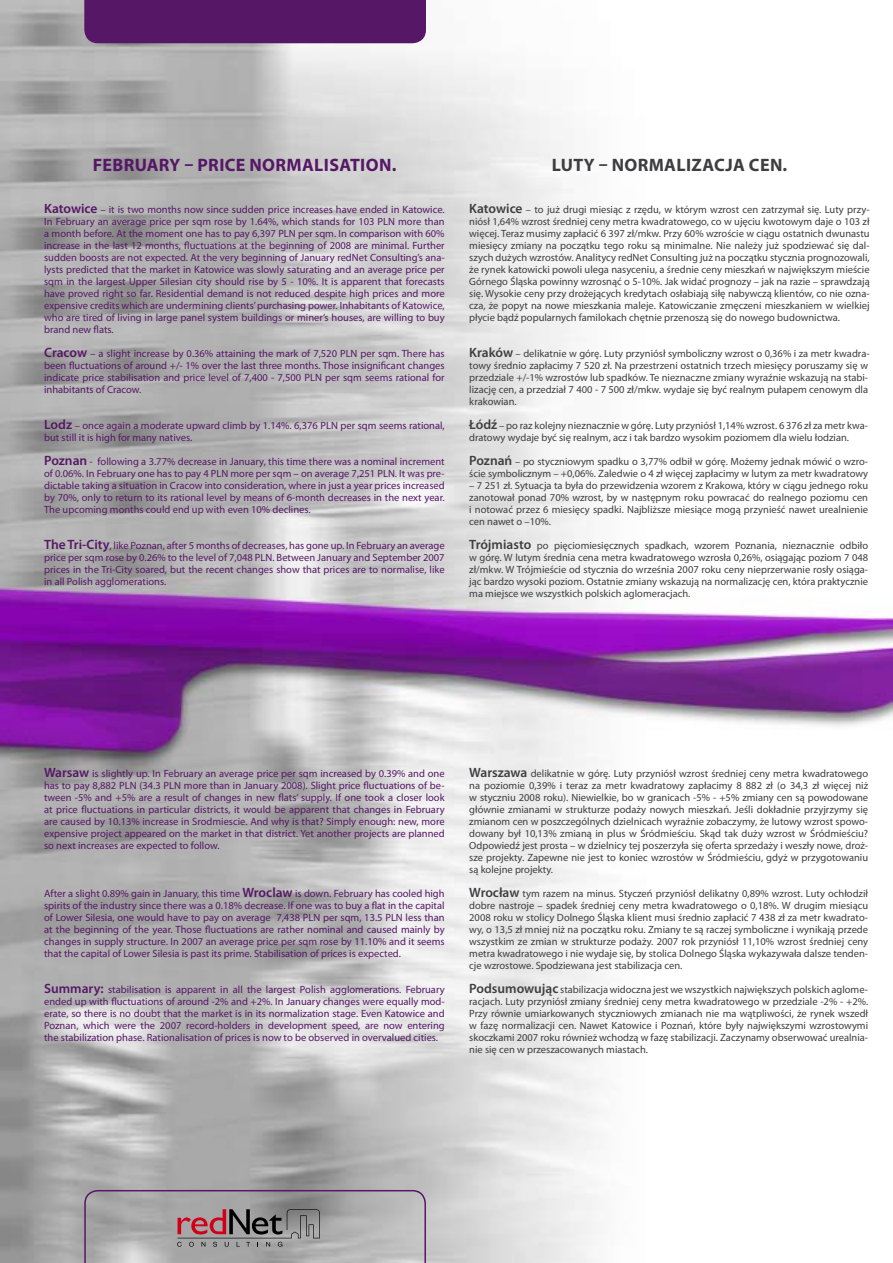
<style>
.page{position:relative;width:893px;height:1263px;background:#fff}
.page>*{position:absolute;margin:0;border:0;box-sizing:border-box;transform-origin:0 0}
.t1{font:700 18px "Myriad Pro";letter-spacing:.02em;color:#561766}
.t2{font:700 18px "Myriad Pro";letter-spacing:.02em;color:#3e3e40}
.t3{font:10.5px/12px "Myriad Pro";color:#3e3e40;text-align:justify}
.t4{font:10.5px/12px "Myriad Pro";color:#561766;text-align:justify}
.s1{font-weight:600;font-size:13.5px}
</style>
<div class="page">
<img style="left:0;top:0;width:893px;height:1263px">
<div style="left:84px;top:0;width:342px;height:43px;background:#561766"></div>
<svg style="left:84px;top:1190px;width:342px;height:73px;background:#a39ea1"></svg>
<h1 class="t1" style="left:93px;top:153px;width:305px">FEBRUARY – PRICE NORMALISATION.</h1>
<p class="t4" style="left:44px;top:203px;width:402px"><span class="s1">Katowice</span> – it is two months now since sudden price increases have ended in Katowice.<br>In February an average price per sqm rose by 1.64%, which stands for 103 PLN more than a month before. At the moment one has to pay 6,397 PLN per sqm. In comparison with 60% increase in the last 12 months, fluctuations at the beginning of 2008 are minimal. Further sudden boosts are not expected. At the very beginning of January redNet Consulting’s ana&shy;lysts predicted that the market in Katowice was slowly saturating and an average price per sqm in the largest Upper Silesian city should rise by 5 - 10%. It is apparent that forecasts have proved right so far. Residential demand is not reduced despite high prices and more expensive credits which are undermining clients’ purchasing power. Inhabitants of Katowice, who are tired of living in large panel system buildings or miner’s houses, are willing to buy brand new flats.</p>
<p class="t4" style="left:44px;top:347px;width:402px"><span class="s1">Cracow</span> – a slight increase by 0.36% attaining the mark of 7,520 PLN per sqm. There has been fluctuations of around +/- 1% over the last three months. Those insignificant changes indicate price stabilisation and price level of 7,400 - 7,500 PLN per sqm seems rational for inhabitants of Cracow.</p>
<p class="t4" style="left:44px;top:419px;width:402px"><span class="s1">Lodz</span> – once again a moderate upward climb by 1.14%. 6,376 PLN per sqm seems rational, but still it is high for many natives.</p>
<p class="t4" style="left:44px;top:455px;width:402px"><span class="s1">Poznan</span> - following a 3.77% decrease in January, this time there was a nominal increment of 0.06%. In February one has to pay 4 PLN more per sqm – on average 7,251 PLN. It was pre&shy;dictable taking a situation in Cracow into consideration, where in just a year prices increased by 70%, only to return to its rational level by means of 6-month decreases in the next year.<br>The upcoming months could end up with even 10% declines.</p>
<p class="t4" style="left:44px;top:539px;width:402px"><span class="s1">The Tri-City</span>, like Poznan, after 5 months of decreases, has gone up. In February an average price per sqm rose by 0.26% to the level of 7,048 PLN. Between January and September 2007 prices in the Tri-City soared, but the recent changes show that prices are to normalise, like in all Polish agglomerations.</p>
<h1 class="t2" style="left:552px;top:153px;width:237px">LUTY – NORMALIZACJA CEN.</h1>
<p class="t3" style="left:469px;top:203px;width:402px"><span class="s1">Katowice</span> – to już drugi miesiąc z rzędu, w którym wzrost cen zatrzymał się. Luty przy&shy;niósł 1,64% wzrost średniej ceny metra kwadratowego, co w ujęciu kwotowym daje o 103 zł więcej. Teraz musimy zapłacić 6 397 zł/mkw. Przy 60% wzroście w ciągu ostatnich dwunastu miesięcy zmiany na początku tego roku są minimalne. Nie należy już spodziewać się dal&shy;szych dużych wzrostów. Analitycy redNet Consulting już na początku stycznia prognozowali, że rynek katowicki powoli ulega nasyceniu, a średnie ceny mieszkań w największym mieście Górnego Śląska powinny wzrosnąć o 5-10%. Jak widać prognozy – jak na razie – sprawdzają się. Wysokie ceny przy drożejących kredytach osłabiają siłę nabywczą klientów, co nie ozna&shy;cza, że popyt na nowe mieszkania maleje. Katowiczanie zmęczeni mieszkaniem w wielkiej płycie bądź popularnych familokach chętnie przenoszą się do nowego budownictwa.</p>
<p class="t3" style="left:469px;top:347px;width:402px;text-align:left"><span class="s1">Kraków</span> – delikatnie w górę. Luty przyniósł symboliczny wzrost o 0,36% i za metr kwadra&shy;towy średnio zapłacimy 7 520 zł. Na przestrzeni ostatnich trzech miesięcy poruszamy się w przedziale +/-1% wzrostów lub spadków. Te nieznaczne zmiany wyraźnie wskazują na stabi&shy;lizację cen, a przedział 7 400 - 7 500 zł/mkw. wydaje się być realnym pułapem cenowym dla krakowian.</p>
<p class="t3" style="left:469px;top:419px;width:400px"><span class="s1">Łódź</span> – po raz kolejny nieznacznie w górę. Luty przyniósł 1,14% wzrost. 6 376 zł za metr kwa&shy;dratowy wydaje być się realnym, acz i tak bardzo wysokim poziomem dla wielu łodzian.</p>
<p class="t3" style="left:469px;top:455px;width:400px"><span class="s1">Poznań</span> – po styczniowym spadku o 3,77% odbił w górę. Możemy jednak mówić o wzro&shy;ście symbolicznym – +0,06%. Zaledwie o 4 zł więcej zapłacimy w lutym za metr kwadratowy</p>
<p class="t3" style="left:469px;top:479px;width:400px">– 7 251 zł. Sytuacja ta była do przewidzenia wzorem z Krakowa, który w ciągu jednego roku zanotował ponad 70% wzrost, by w następnym roku powracać do realnego poziomu cen i notować przez 6 miesięcy spadki. Najbliższe miesiące mogą przynieść nawet urealnienie cen nawet o –10%.</p>
<p class="t3" style="left:469px;top:539px;width:400px"><span class="s1">Trójmiasto</span> po pięciomiesięcznych spadkach, wzorem Poznania, nieznacznie odbiło w górę. W lutym średnia cena metra kwadratowego wzrosła 0,26%, osiągając poziom 7 048 zł/mkw. W Trójmieście od stycznia do września 2007 roku ceny nieprzerwanie rosły osiąga&shy;jąc bardzo wysoki poziom. Ostatnie zmiany wskazują na normalizację cen, która praktycznie ma miejsce we wszystkich polskich aglomeracjach.</p>
<p class="t4" style="left:44px;top:767px;width:402px"><span class="s1">Warsaw</span> is slightly up. In February an average price per sqm increased by 0.39% and one has to pay 8,882 PLN (34.3 PLN more than in January 2008). Slight price fluctuations of be&shy;tween -5% and +5% are a result of changes in new flats’ supply. If one took a closer look at price fluctuations in particular districts, it would be apparent that changes in February are caused by 10.13% increase in Srodmiescie. And why is that? Simply enough: new, more expensive project appeared on the market in that district. Yet another projects are planned so next increases are expected to follow.</p>
<p class="t4" style="left:44px;top:887px;width:402px">After a slight 0.89% gain in January, this time <span class="s1">Wroclaw</span> is down. February has cooled high spirits of the industry since there was a 0.18% decrease. If one was to buy a flat in the capital of Lower Silesia, one would have to pay on average 7,438 PLN per sqm, 13.5 PLN less than at the beginning of the year. Those fluctuations are rather nominal and caused mainly by changes in supply structure. In 2007 an average price per sqm rose by 11.10% and it seems that the capital of Lower Silesia is past its prime. Stabilisation of prices is expected.</p>
<p class="t4" style="left:44px;top:983px;width:402px"><span class="s1">Summary:</span> stabilisation is apparent in all the largest Polish agglomerations. February ended up with fluctuations of around -2% and +2%. In January changes were equally mod&shy;erate, so there is no doubt that the market is in its normalization stage. Even Katowice and Poznan, which were the 2007 record-holders in development speed, are now entering the stabilization phase. Rationalisation of prices is now to be observed in overvalued cities.</p>
<p class="t3" style="left:469px;top:767px;width:400px"><span class="s1">Warszawa</span> delikatnie w górę. Luty przyniósł wzrost średniej ceny metra kwadratowego na poziomie 0,39% i teraz za metr kwadratowy zapłacimy 8 882 zł (o 34,3 zł więcej niż w styczniu 2008 roku). Niewielkie, bo w granicach -5% - +5% zmiany cen są powodowane głównie zmianami w strukturze podaży nowych mieszkań. Jeśli dokładnie przyjrzymy się zmianom cen w poszczególnych dzielnicach wyraźnie zobaczymy, że lutowy wzrost spowo&shy;dowany był 10,13% zmianą in plus w Śródmieściu. Skąd tak duży wzrost w Śródmieściu?<br>Odpowiedź jest prosta – w dzielnicy tej poszerzyła się oferta sprzedaży i weszły nowe, droż&shy;sze projekty. Zapewne nie jest to koniec wzrostów w Śródmieściu, gdyż w przygotowaniu są kolejne projekty.</p>
<p class="t3" style="left:469px;top:887px;width:400px"><span class="s1">Wrocław</span> tym razem na minus. Styczeń przyniósł delikatny 0,89% wzrost. Luty ochłodził dobre nastroje – spadek średniej ceny metra kwadratowego o 0,18%. W drugim miesiącu 2008 roku w stolicy Dolnego Śląska klient musi średnio zapłacić 7 438 zł za metr kwadrato&shy;wy, o 13,5 zł mniej niż na początku roku. Zmiany te są raczej symboliczne i wynikają przede wszystkim ze zmian w strukturze podaży. 2007 rok przyniósł 11,10% wzrost średniej ceny metra kwadratowego i nie wydaje się, by stolica Dolnego Śląska wykazywała dalsze tenden&shy;cje wzrostowe. Spodziewana jest stabilizacja cen.</p>
<p class="t3" style="left:469px;top:983px;width:400px"><span class="s1">Podsumowując</span> stabilizacja widoczna jest we wszystkich największych polskich aglome&shy;racjach. Luty przyniósł zmiany średniej ceny metra kwadratowego w przedziale -2% - +2%.<br>Przy równie umiarkowanych styczniowych zmianach nie ma wątpliwości, że rynek wszedł w fazę normalizacji cen. Nawet Katowice i Poznań, które były największymi wzrostowymi skoczkami 2007 roku również wchodzą w fazę stabilizacji. Zaczynamy obserwować urealnia&shy;nie się cen w przeszacowanych miastach.</p>
</div>
